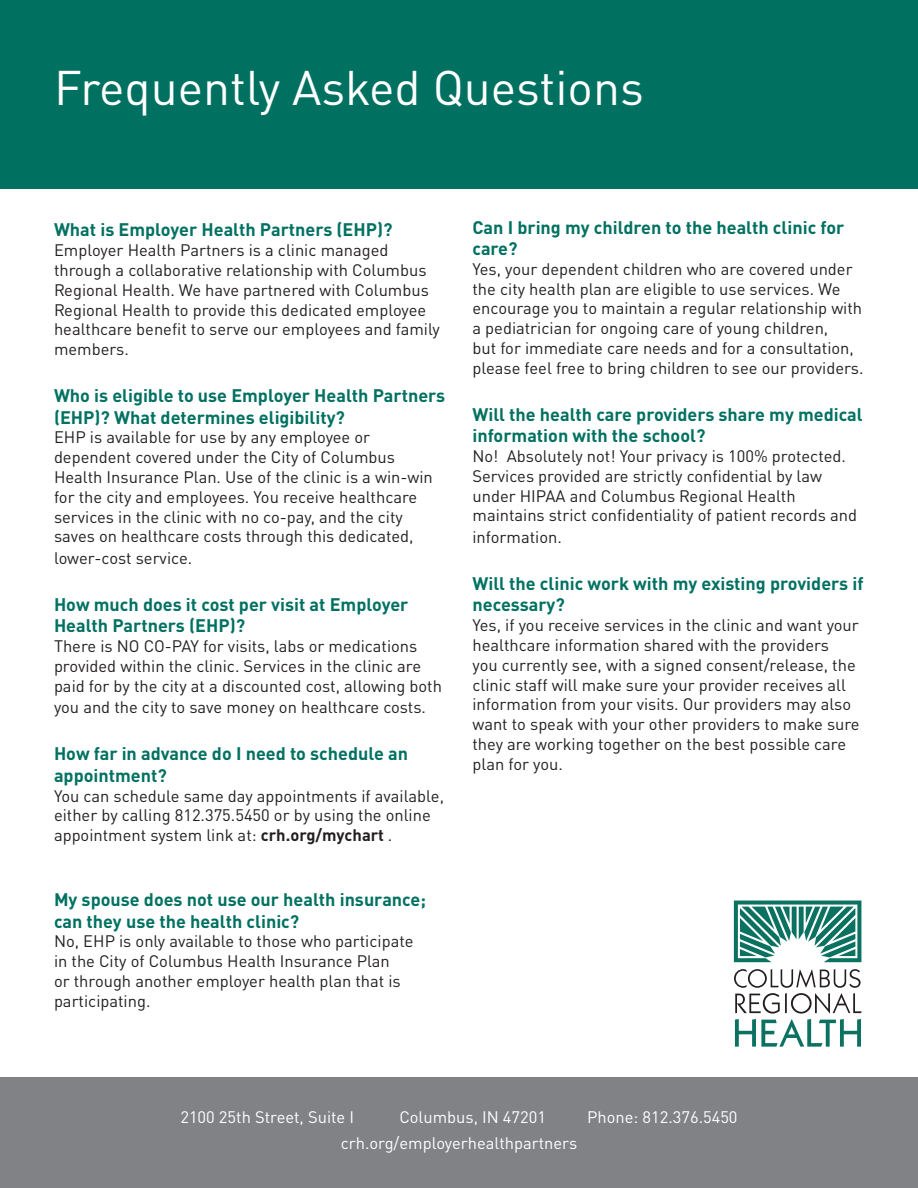
<style>
.page{position:relative;width:918px;height:1188px;background:#fff}
.page>*{position:absolute;margin:0;border:0;box-sizing:border-box;transform-origin:0 0}
.t1{font:48px "DINOT";color:#fff}
.t2{font:700 18px/21.6px "DINOT";color:#007161}
.t3{font:16.5px/19.8px "DINOT";color:#231f20}
.t4{font:16.5px "DINOT";color:#fff}
.s1{font-weight:700}
</style>
<div class="page">
<div style="left:0;top:0;width:918px;height:189px;background:#007161"></div>
<div style="left:0;top:1078px;width:918px;height:110px;background:#808285"></div>
<svg style="left:734px;top:901px;width:127px;height:61px"></svg>
<svg style="left:734px;top:969px;width:128px;height:78px"></svg>
<p class="t1" style="left:54px;top:58px;width:591px">Frequently Asked Questions</p>
<p class="t2" style="left:54px;top:219px;width:340px">What is Employer Health Partners (EHP)?</p>
<p class="t3" style="left:54px;top:240px;width:387px">Employer Health Partners is a clinic managed through a collaborative relationship with Columbus Regional Health. We have partnered with Columbus Regional Health to provide this dedicated employee healthcare benefit to serve our employees and family members.</p>
<p class="t2" style="left:54px;top:384px;width:393px">Who is eligible to use Employer Health Partners (EHP)? What determines eligibility?</p>
<p class="t3" style="left:54px;top:427px;width:380px">EHP is available for use by any employee or dependent covered under the City of Columbus Health Insurance Plan. Use of the clinic is a win-win for the city and employees. You receive healthcare services in the clinic with no co-pay, and the city saves on healthcare costs through this dedicated,</p>
<p class="t3" style="left:54px;top:548px;width:140px">lower-cost service.</p>
<p class="t2" style="left:54px;top:593px;width:356px">How much does it cost per visit at Employer<br>Health Partners (EHP)?</p>
<p class="t3" style="left:54px;top:636px;width:389px">There is NO CO-PAY for visits, labs or medications provided within the clinic. Services in the clinic are paid for by the city at a discounted cost, allowing both</p>
<p class="t3" style="left:54px;top:697px;width:374px">you and the city to save money on healthcare costs.</p>
<p class="t2" style="left:54px;top:742px;width:356px">How far in advance do I need to schedule an appointment?</p>
<p class="t3" style="left:54px;top:785px;width:392px">You can schedule same day appointments if available, either by calling 812.375.5450 or by using the online appointment system link at: <span class="s1">crh.org/mychart</span> .</p>
<p class="t2" style="left:54px;top:888px;width:374px">My spouse does not use our health insurance; can they use the health clinic?</p>
<p class="t3" style="left:54px;top:931px;width:361px">No, EHP is only available to those who participate in the City of Columbus Health Insurance Plan<br>or through another employer health plan that is participating.</p>
<p class="t2" style="left:472px;top:217px;width:373px;line-height:21px">Can I bring my children to the health clinic for care?</p>
<p class="t3" style="left:472px;top:259px;width:393px">Yes, your dependent children who are covered under the city health plan are eligible to use services. We encourage you to maintain a regular relationship with a pediatrician for ongoing care of young children,<br>but for immediate care needs and for a consultation, please feel free to bring children to see our providers.</p>
<p class="t2" style="left:472px;top:403px;width:392px">Will the health care providers share my medical information with the school?</p>
<p class="t3" style="left:472px;top:446px;width:386px">No! Absolutely not! Your privacy is 100% protected.<br>Services provided are strictly confidential by law under HIPAA and Columbus Regional Health maintains strict confidentiality of patient records and</p>
<p class="t3" style="left:472px;top:527px;width:91px">information.</p>
<p class="t2" style="left:472px;top:572px;width:393px">Will the clinic work with my existing providers if necessary?</p>
<p class="t3" style="left:472px;top:615px;width:389px">Yes, if you receive services in the clinic and want your healthcare information shared with the providers<br>you currently see, with a signed consent/release, the clinic staff will make sure your provider receives all information from your visits. Our providers may also want to speak with your other providers to make sure they are working together on the best possible care plan for you.</p>
<p class="t4" style="left:180px;top:1107px;width:175px">2100 25th Street, Suite I</p>
<p class="t4" style="left:399px;top:1107px;width:148px">Columbus, IN 47201</p>
<p class="t4" style="left:587px;top:1107px;width:152px">Phone: 812.376.5450</p>
<p class="t4" style="left:341px;top:1133px;width:238px">crh.org/employerhealthpartners</p>
</div>
